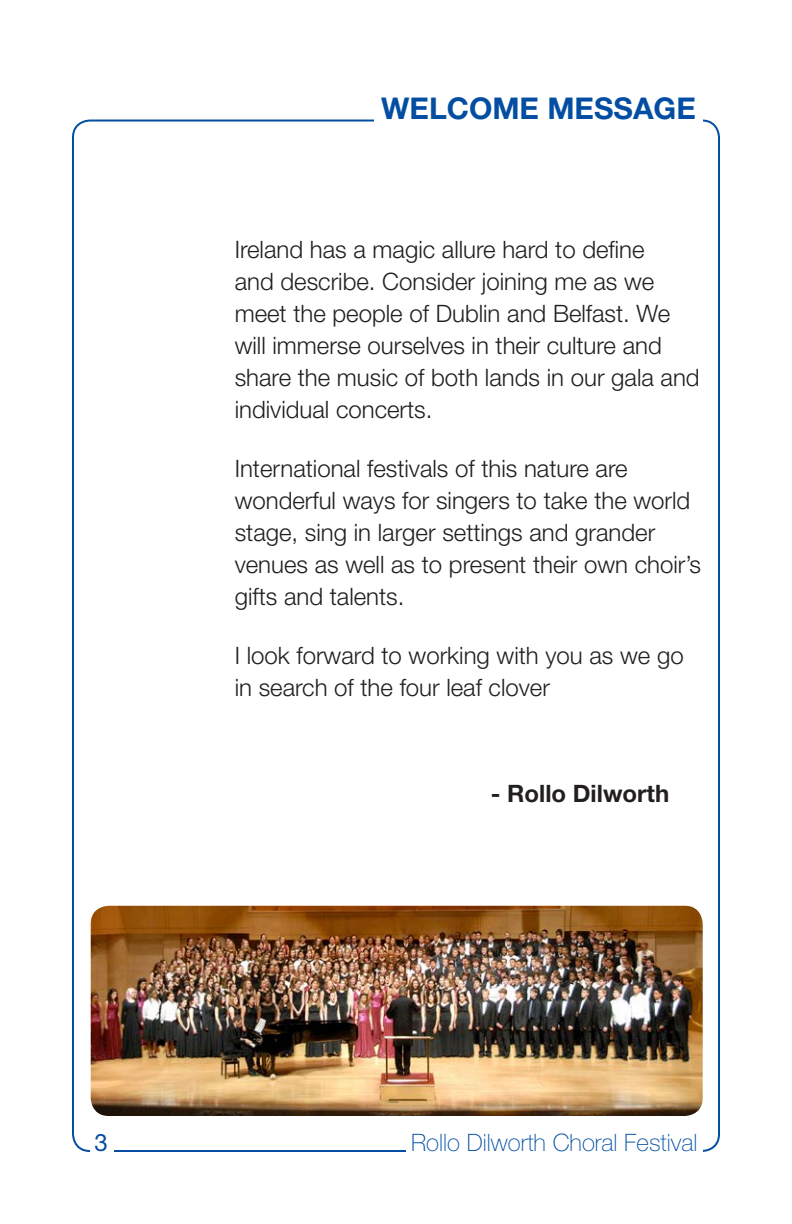
<style>
.page{position:relative;width:792px;height:1224px;background:#fff}
.page>*{position:absolute;margin:0;border:0;box-sizing:border-box;transform-origin:0 0}
.t1{font:700 30px "Helvetica Neue LT Std";color:#034ea2}
.Body_Copy{font:300 24px/32px "Helvetica Neue LT Std";color:#231f20}
.t2{font:100 24px "Helvetica Neue LT Std";color:#034ea2}
.Body_Copy-2{font:700 24px "Helvetica Neue LT Std";color:#231f20}
.t3{font:24px "Helvetica Neue LT Std";color:#034ea2}
</style>
<div class="page">
<img style="left:91px;top:906px;width:612px;height:210px">
<p class="t1" style="left:381px;top:89px;width:316px">WELCOME MESSAGE</p>
<p class="Body_Copy" style="left:235px;top:233px;width:466px">Ireland has a magic allure hard to define<br>and describe. Consider joining me as we meet the people of Dublin and Belfast. We will immerse ourselves in their culture and share the music of both lands in our gala and individual concerts.</p>
<p class="Body_Copy" style="left:235px;top:452px;width:468px">International festivals of this nature are wonderful ways for singers to take the world stage, sing in larger settings and grander venues as well as to present their own choir’s gifts and talents.</p>
<p class="Body_Copy" style="left:235px;top:639px;width:451px">I look forward to working with you as we go in search of the four leaf clover</p>
<p class="Body_Copy-2" style="left:491px;top:778px;width:180px">- Rollo Dilworth</p>
<p class="t3" style="left:95px;top:1128px;width:15px">3</p>
<p class="t2" style="left:411px;top:1129px;width:288px">Rollo Dilworth Choral Festival</p>
</div>
